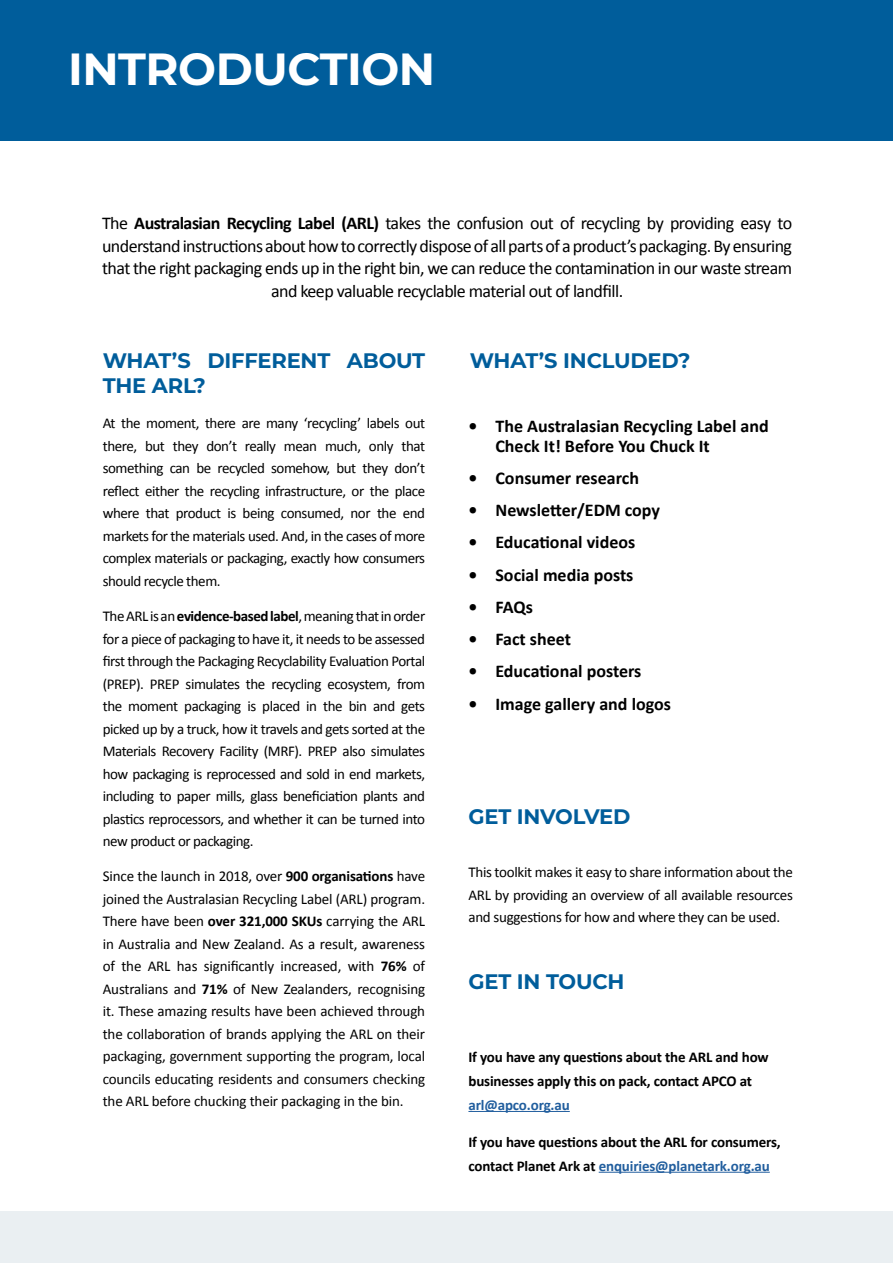
<style>
.page{position:relative;width:893px;height:1263px;background:#fff}
.page>*{position:absolute;margin:0;border:0;box-sizing:border-box;transform-origin:0 0}
.t1{font:700 45px "Montserrat";letter-spacing:-.01em;color:#fff}
.t2{font:700 21px/25.2px "Montserrat";letter-spacing:-.01em;color:#005d9b}
.t3{font:18px/22.5px "Calibri";letter-spacing:-.03em;color:#000;text-align:center}
.t4{font:700 18px/19.5px "Calibri";color:#000}
.t5{font:15px/22.5px "Calibri";letter-spacing:-.03em;color:#000;text-align:justify}
.t6{font:700 15px/24px "Calibri";letter-spacing:-.01em;color:#000}
.t7{font:700 15px "Calibri";letter-spacing:-.01em;color:#215e9e}
.s1{font-weight:700}
.s2{color:#215e9e}
</style>
<div class="page">
<div style="left:0;top:0;width:893px;height:140px;background:#005d9b"></div>
<div style="left:0;top:1212px;width:893px;height:51px;background:#eaeff2"></div>
<hr style="left:468px;top:1111px;width:102px;height:1px;background:#215e9e">
<hr style="left:599px;top:1172px;width:171px;height:1px;background:#215e9e">
<h1 class="t1" style="left:68px;top:36px;width:369px">INTRODUCTION</h1>
<p class="t3" style="left:102px;top:211px;width:692px">The <span class="s1">Australasian Recycling Label (ARL)</span> takes the confusion out of recycling by providing easy to understand instructions about how to correctly dispose of all parts of a product’s packaging. By ensuring that the right packaging ends up in the right bin, we can reduce the contamination in our waste stream and keep valuable recyclable material out of landfill.</p>
<h2 class="t2" style="left:470px;top:347px;width:222px">WHAT’S INCLUDED?</h2>
<h2 class="t2" style="left:103px;top:347px;width:324px">WHAT’S DIFFERENT ABOUT<br>THE ARL?</h2>
<p class="t5" style="left:103px;top:412px;width:324px">At the moment, there are many ‘recycling’ labels out there, but they don’t really mean much, only that something can be recycled somehow, but they don’t reflect either the recycling infrastructure, or the place where that product is being consumed, nor the end markets for the materials used. And, in the cases of more complex materials or packaging, exactly how consumers should recycle them.</p>
<p class="t5" style="left:103px;top:604px;width:324px">The ARL is an <span class="s1">evidence-based label</span>, meaning that in order for a piece of packaging to have it, it needs to be assessed first through the Packaging Recyclability Evaluation Portal (PREP). PREP simulates the recycling ecosystem, from the moment packaging is placed in the bin and gets picked up by a truck, how it travels and gets sorted at the Materials Recovery Facility (MRF). PREP also simulates how packaging is reprocessed and sold in end markets, including to paper mills, glass beneficiation plants and plastics reprocessors, and whether it can be turned into new product or packaging.</p>
<p class="t5" style="left:103px;top:865px;width:324px">Since the launch in 2018, over <span class="s1">900 organisations</span> have joined the Australasian Recycling Label (ARL) program.<br>There have been <span class="s1">over 321,000 SKUs</span> carrying the ARL in Australia and New Zealand. As a result, awareness of the ARL has significantly increased, with <span class="s1">76%</span> of Australians and <span class="s1">71%</span> of New Zealanders, recognising it. These amazing results have been achieved through the collaboration of brands applying the ARL on their packaging, government supporting the program, local councils educating residents and consumers checking the ARL before chucking their packaging in the bin.</p>
<p class="t5" style="left:468px;top:861px;width:326px">This toolkit makes it easy to share information about the ARL by providing an overview of all available resources and suggestions for how and where they can be used.</p>
<p class="t4" style="left:495px;top:416px;width:275px;text-indent:-27px">• The Australasian Recycling Label and<br>Check It! Before You Chuck It</p>
<p class="t4" style="left:468px;top:467px;width:172px">• Consumer research</p>
<p class="t4" style="left:468px;top:500px;width:193px">• Newsletter/EDM copy</p>
<p class="t4" style="left:468px;top:532px;width:168px">• Educational videos</p>
<p class="t4" style="left:468px;top:564px;width:166px">• Social media posts</p>
<p class="t4" style="left:468px;top:596px;width:66px">• FAQs</p>
<p class="t4" style="left:468px;top:629px;width:104px">• Fact sheet</p>
<p class="t4" style="left:468px;top:661px;width:174px">• Educational posters</p>
<p class="t4" style="left:468px;top:693px;width:204px">• Image gallery and logos</p>
<h2 class="t2" style="left:468px;top:802px;width:164px">GET INVOLVED</h2>
<h2 class="t2" style="left:468px;top:968px;width:158px">GET IN TOUCH</h2>
<p class="t6" style="left:468px;top:1044px;width:302px">If you have any questions about the ARL and how businesses apply this on pack, contact APCO at</p>
<p class="t7" style="left:468px;top:1094px;width:103px">arl@apco.org.au</p>
<p class="t6" style="left:468px;top:1129px;width:314px">If you have questions about the ARL for consumers, contact Planet Ark at <span class="s2">enquiries@planetark.org.au</span></p>
</div>
